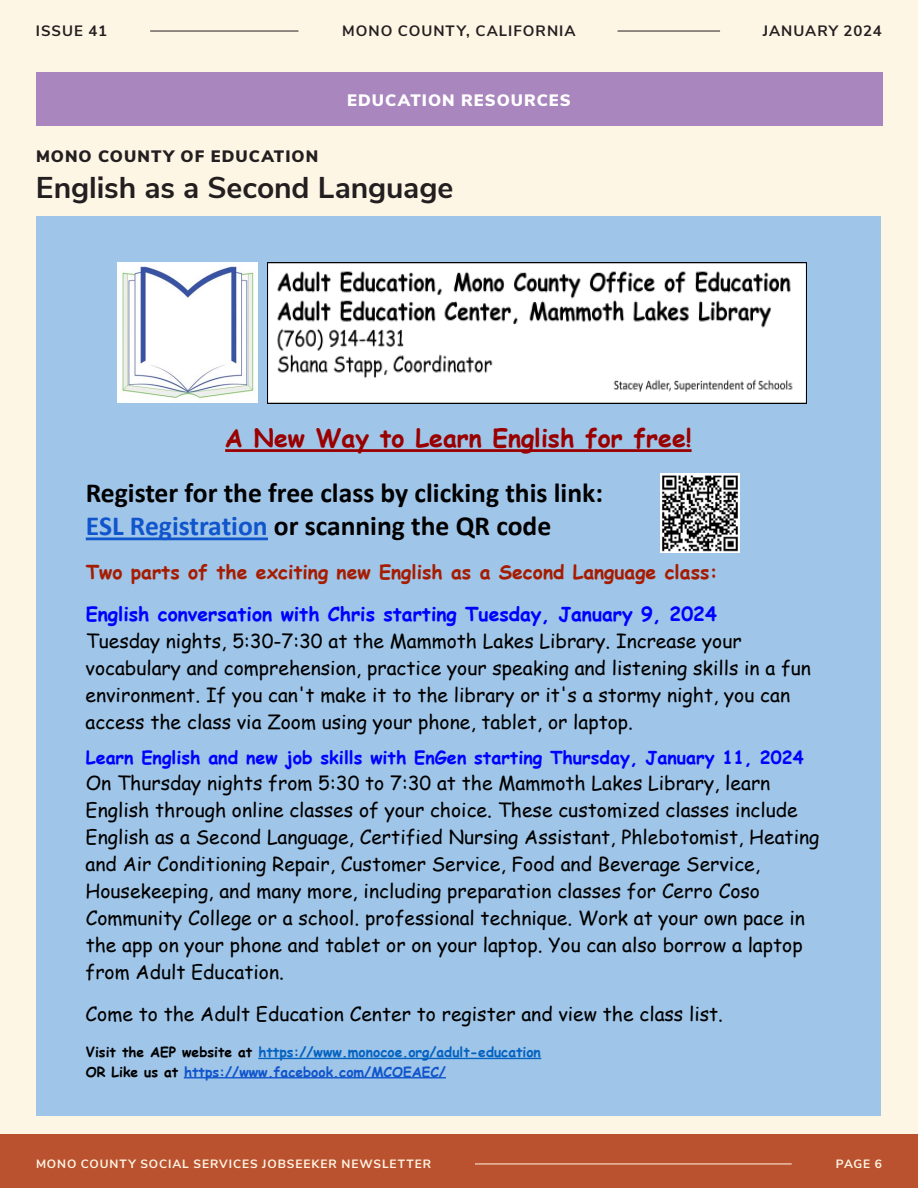
<style>
.page{position:relative;width:918px;height:1188px;background:#fef6e5}
.page>*{position:absolute;margin:0;border:0;box-sizing:border-box;transform-origin:0 0}
.t1{font:700 30px "Nunito Sans";letter-spacing:-.005em;color:#231f20}
.t2{font:700 27.6px/33.8px "Calibri";color:#000}
.t3{font:700 24.9px "Comic Sans MS";color:#900}
.t4{font:19.35px/27px "Comic Sans MS";color:#000}
.t5{font:700 19.35px/42.3px "Comic Sans MS";color:#00f}
.t6{font:700 18px "Comic Sans MS";color:#00f}
.t7{font:900 16.5px "Nunito Sans";letter-spacing:.065em;color:#231f20}
.t8{font:900 16.5px "Nunito Sans";letter-spacing:.06em;color:#fff}
.t9{font:700 15px "Nunito Sans";letter-spacing:.065em;color:#231f20}
.t10{font:700 13.8px/19.2px "Comic Sans MS";color:#0563c1}
.t11{font:700 12px "Nunito Sans";letter-spacing:.075em;color:#fef6e5}
.s1{color:#15c}
.s2{color:#a61c00}
.s3{color:#000}
</style>
<div class="page">
<div style="left:0;top:1134px;width:918px;height:54px;background:#ba522f"></div>
<hr style="left:475px;top:1164px;width:317px;height:1px;background:#fef6e5">
<hr style="left:150px;top:31px;width:148px;height:1px;background:#231f20">
<hr style="left:618px;top:31px;width:102px;height:1px;background:#231f20">
<div style="left:36px;top:72px;width:846px;height:54px;background:#a986bd"></div>
<div style="left:36px;top:216px;width:845px;height:900px;background:#9fc5e8"></div>
<hr style="left:225px;top:449px;width:467px;height:3px;background:#900">
<hr style="left:86px;top:538px;width:182px;height:2px;background:#15c">
<hr style="left:258px;top:1058px;width:283px;height:1px;background:#0563c1">
<hr style="left:184px;top:1077px;width:262px;height:1px;background:#15c">
<img style="left:117px;top:262px;width:676px;height:142px">
<img style="left:268px;top:262px;width:538px;height:141px">
<img style="left:118px;top:262px;width:140px;height:140px">
<img style="left:660px;top:473px;width:80px;height:80px">
<p class="t9" style="left:36px;top:20px;width:73px">ISSUE 41</p>
<p class="t9" style="left:342px;top:20px;width:235px">MONO COUNTY, CALIFORNIA</p>
<p class="t9" style="left:763px;top:20px;width:121px">JANUARY 2024</p>
<p class="t8" style="left:347px;top:88px;width:225px">EDUCATION RESOURCES</p>
<p class="t7" style="left:36px;top:144px;width:284px">MONO COUNTY OF EDUCATION</p>
<p class="t1" style="left:36px;top:166px;width:419px">English as a Second Language</p>
<p class="t3" style="left:225px;top:420px;width:468px">A New Way to Learn English for free!</p>
<p class="t2" style="left:86px;top:476px;width:519px">Register for the free class by clicking this link:<br><span class="s1">ESL Registration</span> or scanning the QR code</p>
<p class="t5" style="left:86px;top:550px;width:634px"><span class="s2">Two parts of the exciting new English as a Second Language class:<br></span>English conversation with Chris starting Tuesday, January 9, 2024</p>
<p class="t4" style="left:86px;top:627px;width:727px">Tuesday nights, 5:30-7:30 at the Mammoth Lakes Library. Increase your vocabulary and comprehension, practice your speaking and listening skills in a fun environment. If you can't make it to the library or it's a stormy night, you can access the class via Zoom using your phone, tablet, or laptop.</p>
<p class="t6" style="left:86px;top:744px;width:719px">Learn English and new job skills with EnGen starting Thursday, January 11, 2024</p>
<p class="t4" style="left:86px;top:769px;width:735px">On Thursday nights from 5:30 to 7:30 at the Mammoth Lakes Library, learn English through online classes of your choice. These customized classes include English as a Second Language, Certified Nursing Assistant, Phlebotomist, Heating and Air Conditioning Repair, Customer Service, Food and Beverage Service, Housekeeping, and many more, including preparation classes for Cerro Coso Community College or a school. professional technique. Work at your own pace in the app on your phone and tablet or on your laptop. You can also borrow a laptop from Adult Education.</p>
<p class="t4" style="left:86px;top:1000px;width:639px">Come to the Adult Education Center to register and view the class list.</p>
<p class="t10" style="left:86px;top:1042px;width:457px"><span class="s3">Visit the AEP website at</span> https://www.monocoe.org/adult-education<br><span class="s3">OR Like us at</span> <span class="s1">https://www.facebook.com/MCOEAEC/</span></p>
<p class="t11" style="left:36px;top:1155px;width:397px">MONO COUNTY SOCIAL SERVICES JOBSEEKER NEWSLETTER</p>
<p class="t11" style="left:836px;top:1155px;width:48px">PAGE 6</p>
</div>
